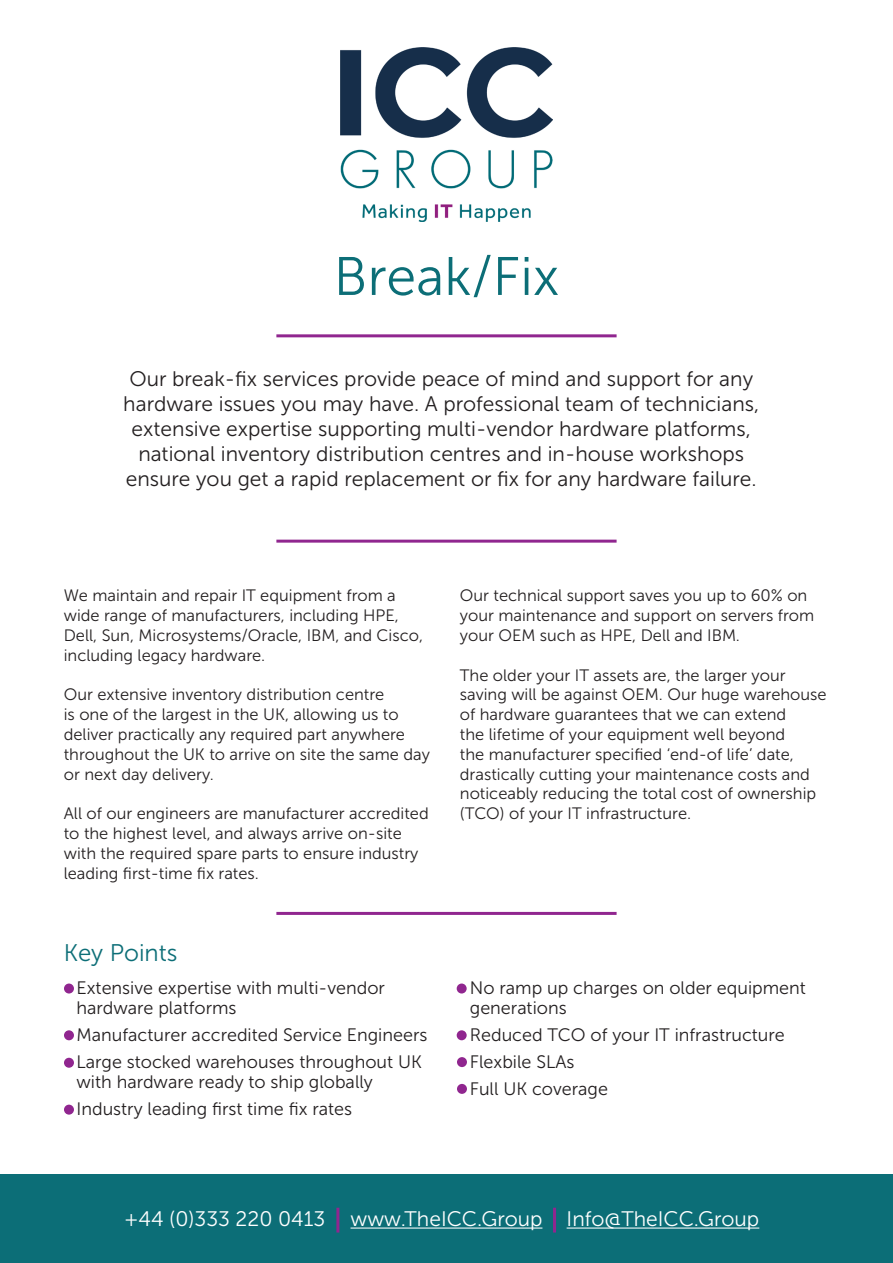
<style>
.page{position:relative;width:893px;height:1263px;background:#fff}
.page>*{position:absolute;margin:0;border:0;box-sizing:border-box;transform-origin:0 0}
.t1{font:54px "Museo Sans 300";color:#0c6e77}
.t2{font:24px "Museo Sans 300";color:#0c6e77}
.t3{font:21px/25.2px "Museo Sans 300";color:#231f20;text-align:center}
.t4{font:21px "Museo Sans 300";color:#fff}
.t5{font:18px/27px "Museo Sans 300";color:#231f20}
.t6{font:16.5px/19.8px "Museo Sans 300";color:#231f20}
</style>
<div class="page">
<hr style="left:276px;top:912px;width:341px;height:3px;background:#90268f">
<hr style="left:276px;top:334px;width:341px;height:3px;background:#90268f">
<hr style="left:276px;top:540px;width:341px;height:3px;background:#90268f">
<div style="left:64px;top:983px;width:10px;height:10px;background:#90268f;border-radius:50%"></div>
<div style="left:64px;top:1030px;width:10px;height:10px;background:#90268f;border-radius:50%"></div>
<div style="left:64px;top:1058px;width:10px;height:10px;background:#90268f;border-radius:50%"></div>
<div style="left:64px;top:1105px;width:10px;height:9px;background:#90268f;border-radius:50%"></div>
<div style="left:457px;top:983px;width:10px;height:10px;background:#90268f;border-radius:50%"></div>
<div style="left:457px;top:1030px;width:10px;height:10px;background:#90268f;border-radius:50%"></div>
<div style="left:457px;top:1057px;width:10px;height:10px;background:#90268f;border-radius:50%"></div>
<div style="left:457px;top:1084px;width:10px;height:10px;background:#90268f;border-radius:50%"></div>
<div style="left:0;top:1175px;width:893px;height:88px;background:#0c6e77"></div>
<hr style="left:350px;top:1227px;width:192px;height:1px;background:#fff">
<hr style="left:567px;top:1227px;width:192px;height:1px;background:#fff">
<hr style="left:336px;top:1208px;width:3px;height:24px;background:#90268f">
<hr style="left:553px;top:1208px;width:3px;height:24px;background:#90268f">
<img style="left:340px;top:47px;width:213px;height:175px">
<h1 class="t1" style="left:334px;top:247px;width:227px">Break/Fix</h1>
<p class="t3" style="left:123px;top:366px;width:637px">Our break-fix services provide peace of mind and support for any hardware issues you may have. A professional team of technicians, extensive expertise supporting multi-vendor hardware platforms, national inventory distribution centres and in-house workshops ensure you get a rapid replacement or fix for any hardware failure.</p>
<p class="t6" style="left:64px;top:586px;width:361px">We maintain and repair IT equipment from a wide range of manufacturers, including HPE, Dell, Sun, Microsystems/Oracle, IBM, and Cisco, including legacy hardware.</p>
<p class="t6" style="left:64px;top:685px;width:368px">Our extensive inventory distribution centre<br>is one of the largest in the UK, allowing us to deliver practically any required part anywhere throughout the UK to arrive on site the same day or next day delivery.</p>
<p class="t6" style="left:64px;top:804px;width:366px">All of our engineers are manufacturer accredited to the highest level, and always arrive on-site with the required spare parts to ensure industry leading first-time fix rates.</p>
<h2 class="t2" style="left:64px;top:940px;width:115px">Key Points</h2>
<p class="t5" style="left:77px;top:978px;width:310px;line-height:19.8px">Extensive expertise with multi-vendor hardware platforms</p>
<p class="t5" style="left:77px;top:1022px;width:352px">Manufacturer accredited Service Engineers<br>Large stocked warehouses throughout UK</p>
<p class="t5" style="left:77px;top:1068px;width:298px">with hardware ready to ship globally<br>Industry leading first time fix rates</p>
<p class="t6" style="left:460px;top:586px;width:356px">Our technical support saves you up to 60% on your maintenance and support on servers from your OEM such as HPE, Dell and IBM.</p>
<p class="t6" style="left:460px;top:665px;width:368px">The older your IT assets are, the larger your saving will be against OEM. Our huge warehouse of hardware guarantees that we can extend<br>the lifetime of your equipment well beyond<br>the manufacturer specified ‘end-of life’ date, drastically cutting your maintenance costs and noticeably reducing the total cost of ownership (TCO) of your IT infrastructure.</p>
<p class="t5" style="left:470px;top:978px;width:338px;line-height:19.8px">No ramp up charges on older equipment generations</p>
<p class="t5" style="left:470px;top:1022px;width:316px">Reduced TCO of your IT infrastructure<br>Flexbile SLAs<br>Full UK coverage</p>
<p class="t4" style="left:124px;top:1207px;width:637px">+44 (0)333 220 0413 www.TheICC.Group Info@TheICC.Group</p>
</div>
